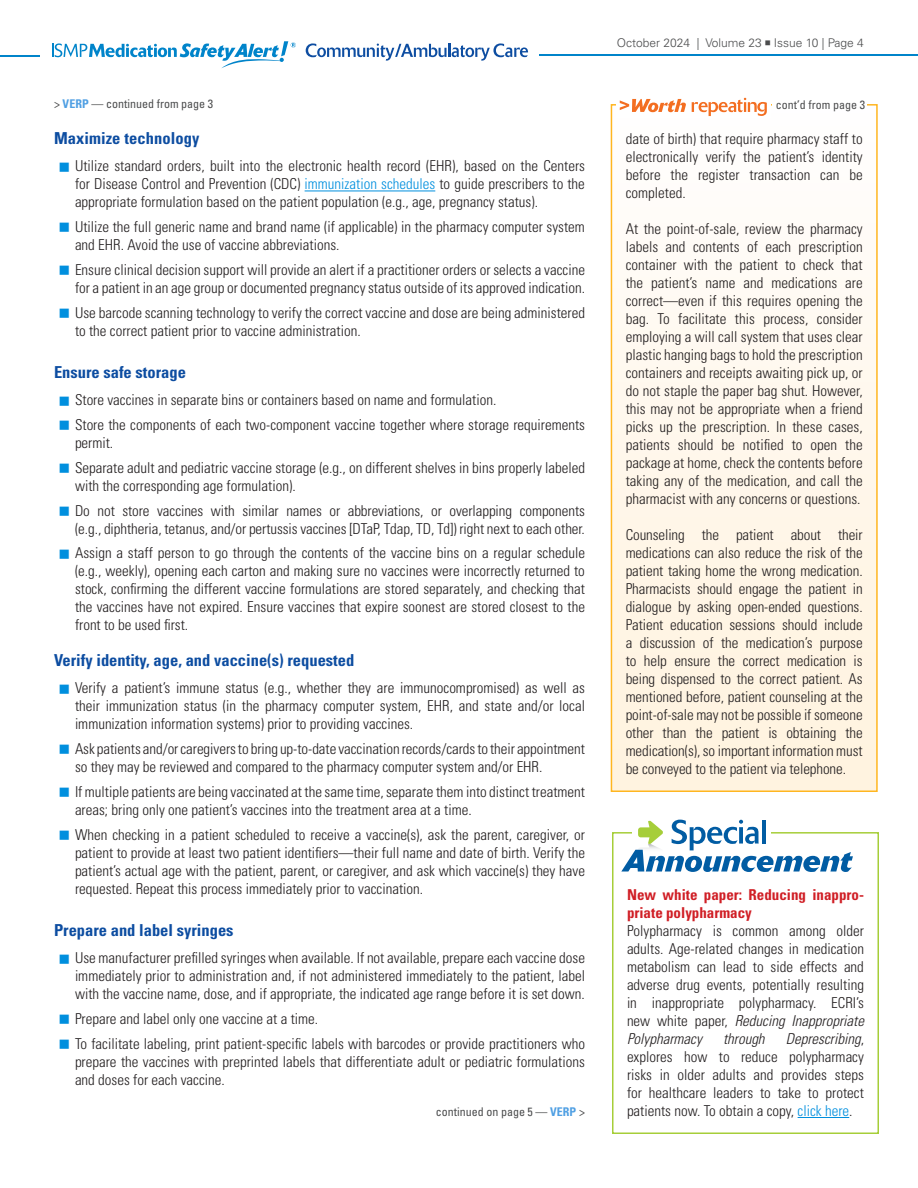
<style>
.page{position:relative;width:918px;height:1188px;background:#fff}
.page>*{position:absolute;margin:0;border:0;box-sizing:border-box;transform-origin:0 0}
.Body{font:700 condensed 16.5px "Univers LT Std";color:#0d4da1}
.Body-2{font:300 condensed 15px/18px "Univers LT Std";color:#231f20;text-align:justify}
.t1{font:700 condensed 15px/18px "Univers LT Std";color:#d01e25}
.t2{font:italic 300 condensed 15px "Univers LT Std";color:#231f20}
.Continuation_tag{font:condensed 12px "Univers LT Std";color:#4b4c4d}
.t3{font:300 12px "Univers LT Std";color:#4b4c4d}
.s1{font-weight:700;color:#4f9fe3}
.s2{color:#008fde}
.s3{font-family:"Minion Pro";font-weight:400;font-size:16.5px}
.s4{font-style:italic}
</style>
<div class="page">
<hr style="left:539px;top:54px;width:379px;height:2px;background:#0084ca">
<hr style="left:0;top:55px;width:40px;height:2px;background:#0084ca">
<svg style="left:306px;top:43px;width:222px;height:18px"></svg>
<svg style="left:52px;top:41px;width:244px;height:27px"></svg>
<hr style="left:305px;top:191px;width:130px;height:1px;background:#008fde">
<div style="left:611px;top:105px;width:266px;height:686px;background:linear-gradient(to bottom,#fffdfd,#fff2dd)"></div>
<div style="left:611px;top:104px;width:267px;height:688px;border:2px solid #ffb620"></div>
<div style="left:616px;top:96px;width:155px;height:21px;background:#fff"></div>
<svg style="left:620px;top:99px;width:66px;height:13px"></svg>
<svg style="left:692px;top:98px;width:75px;height:18px"></svg>
<div style="left:772px;top:99px;width:95px;height:10px;background:#fff"></div>
<hr style="left:798px;top:1117px;width:51px;height:1px;background:#008fde">
<div style="left:612px;top:832px;width:267px;height:302px;border:2px solid #a6ce39"></div>
<svg style="left:621px;top:820px;width:232px;height:52px"></svg>
<p class="Continuation_tag" style="left:54px;top:96px;width:161px">&gt; <span class="s1">VERP</span> — continued from page 3</p>
<p class="Body" style="left:54px;top:128px;width:147px">Maximize technology</p>
<p class="Body-2" style="left:75px;top:157px;width:512px">Utilize standard orders, built into the electronic health record (EHR), based on the Centers for Disease Control and Prevention (CDC) <span class="s2">immunization schedules</span> to guide prescribers to the appropriate formulation based on the patient population (e.g., age, pregnancy status).</p>
<p class="Body-2" style="left:75px;top:218px;width:511px">Utilize the full generic name and brand name (if applicable) in the pharmacy computer system and EHR. Avoid the use of vaccine abbreviations.</p>
<p class="Body-2" style="left:75px;top:261px;width:512px">Ensure clinical decision support will provide an alert if a practitioner orders or selects a vaccine for a patient in an age group or documented pregnancy status outside of its approved indication.</p>
<p class="Body-2" style="left:75px;top:303px;width:512px">Use barcode scanning technology to verify the correct vaccine and dose are being administered to the correct patient prior to vaccine administration.</p>
<p class="Body" style="left:54px;top:362px;width:133px">Ensure safe storage</p>
<p class="Body-2" style="left:75px;top:391px;width:423px">Store vaccines in separate bins or containers based on name and formulation.</p>
<p class="Body-2" style="left:75px;top:416px;width:512px">Store the components of each two-component vaccine together where storage requirements permit.</p>
<p class="Body-2" style="left:75px;top:459px;width:512px">Separate adult and pediatric vaccine storage (e.g., on different shelves in bins properly labeled with the corresponding age formulation).</p>
<p class="Body-2" style="left:75px;top:501px;width:511px">Do not store vaccines with similar names or abbreviations, or overlapping components (e.g., diphtheria, tetanus, and/or pertussis vaccines [DTaP, Tdap, TD, Td]) right next to each other.</p>
<p class="Body-2" style="left:75px;top:544px;width:512px">Assign a staff person to go through the contents of the vaccine bins on a regular schedule (e.g., weekly), opening each carton and making sure no vaccines were incorrectly returned to stock, confirming the different vaccine formulations are stored separately, and checking that the vaccines have not expired. Ensure vaccines that expire soonest are stored closest to the front to be used first.</p>
<p class="Body" style="left:54px;top:650px;width:302px">Verify identity, age, and vaccine(s) requested</p>
<p class="Body-2" style="left:75px;top:679px;width:512px">Verify a patient’s immune status (e.g., whether they are immunocompromised) as well as their immunization status (in the pharmacy computer system, EHR, and state and/or local immunization information systems) prior to providing vaccines.</p>
<p class="Body-2" style="left:75px;top:740px;width:512px">Ask patients and/or caregivers to bring up-to-date vaccination records/cards to their appointment so they may be reviewed and compared to the pharmacy computer system and/or EHR.</p>
<p class="Body-2" style="left:75px;top:783px;width:512px">If multiple patients are being vaccinated at the same time, separate them into distinct treatment areas; bring only one patient’s vaccines into the treatment area at a time.</p>
<p class="Body-2" style="left:75px;top:825px;width:512px">When checking in a patient scheduled to receive a vaccine(s), ask the parent, caregiver, or patient to provide at least two patient identifiers—their full name and date of birth. Verify the patient’s actual age with the patient, parent, or caregiver, and ask which vaccine(s) they have requested. Repeat this process immediately prior to vaccination.</p>
<p class="Body" style="left:54px;top:920px;width:181px">Prepare and label syringes</p>
<p class="Body-2" style="left:75px;top:949px;width:512px">Use manufacturer prefilled syringes when available. If not available, prepare each vaccine dose immediately prior to administration and, if not administered immediately to the patient, label with the vaccine name, dose, and if appropriate, the indicated age range before it is set down.</p>
<p class="Body-2" style="left:75px;top:1010px;width:245px">Prepare and label only one vaccine at a time.</p>
<p class="Body-2" style="left:75px;top:1035px;width:512px">To facilitate labeling, print patient-specific labels with barcodes or provide practitioners who prepare the vaccines with preprinted labels that differentiate adult or pediatric formulations and doses for each vaccine.</p>
<p class="Continuation_tag" style="left:436px;top:1104px;width:151px">continued on page 5 — <span class="s1">VERP</span> &gt;</p>
<p class="t3" style="left:617px;top:35px;width:249px">October 2024 | Volume 23 <span class="s3">■</span> Issue 10 | Page 4</p>
<p class="Continuation_tag" style="left:776px;top:97px;width:91px">cont’d from page 3</p>
<p class="Body-2" style="left:626px;top:130px;width:239px">date of birth) that require pharmacy staff to electronically verify the patient’s identity before the register transaction can be completed.</p>
<p class="Body-2" style="left:626px;top:220px;width:239px">At the point-of-sale, review the pharmacy labels and contents of each prescription container with the patient to check that the patient’s name and medications are correct—even if this requires opening the bag. To facilitate this process, consider employing a will call system that uses clear plastic hanging bags to hold the prescription containers and receipts awaiting pick up, or do not staple the paper bag shut. However, this may not be appropriate when a friend picks up the prescription. In these cases, patients should be notified to open the package at home, check the contents before taking any of the medication, and call the pharmacist with any concerns or questions.</p>
<p class="Body-2" style="left:626px;top:526px;width:239px">Counseling the patient about their medications can also reduce the risk of the patient taking home the wrong medication.<br>Pharmacists should engage the patient in dialogue by asking open-ended questions.<br>Patient education sessions should include a discussion of the medication’s purpose to help ensure the correct medication is being dispensed to the correct patient. As mentioned before, patient counseling at the point-of-sale may not be possible if someone other than the patient is obtaining the medication(s), so important information must be conveyed to the patient via telephone.</p>
<p class="t1" style="left:627px;top:886px;width:238px">New white paper: Reducing inappro&shy;priate polypharmacy</p>
<p class="Body-2" style="left:627px;top:922px;width:239px">Polypharmacy is common among older adults. Age-related changes in medication metabolism can lead to side effects and adverse drug events, potentially resulting in inappropriate polypharmacy. ECRI’s new white paper, <span class="s4">Reducing Inappropriate Polypharmacy</span></p>
<p class="Body-2" style="left:627px;top:1030px;width:238px;text-indent:159px"><span class="s4">Deprescribing</span>, explores how to reduce polypharmacy risks in older adults and provides steps for healthcare leaders to take to protect patients now. To obtain a copy, <span class="s2">click here</span>.</p>
<p class="t2" style="left:723px;top:1030px;width:43px">through</p>
</div>
